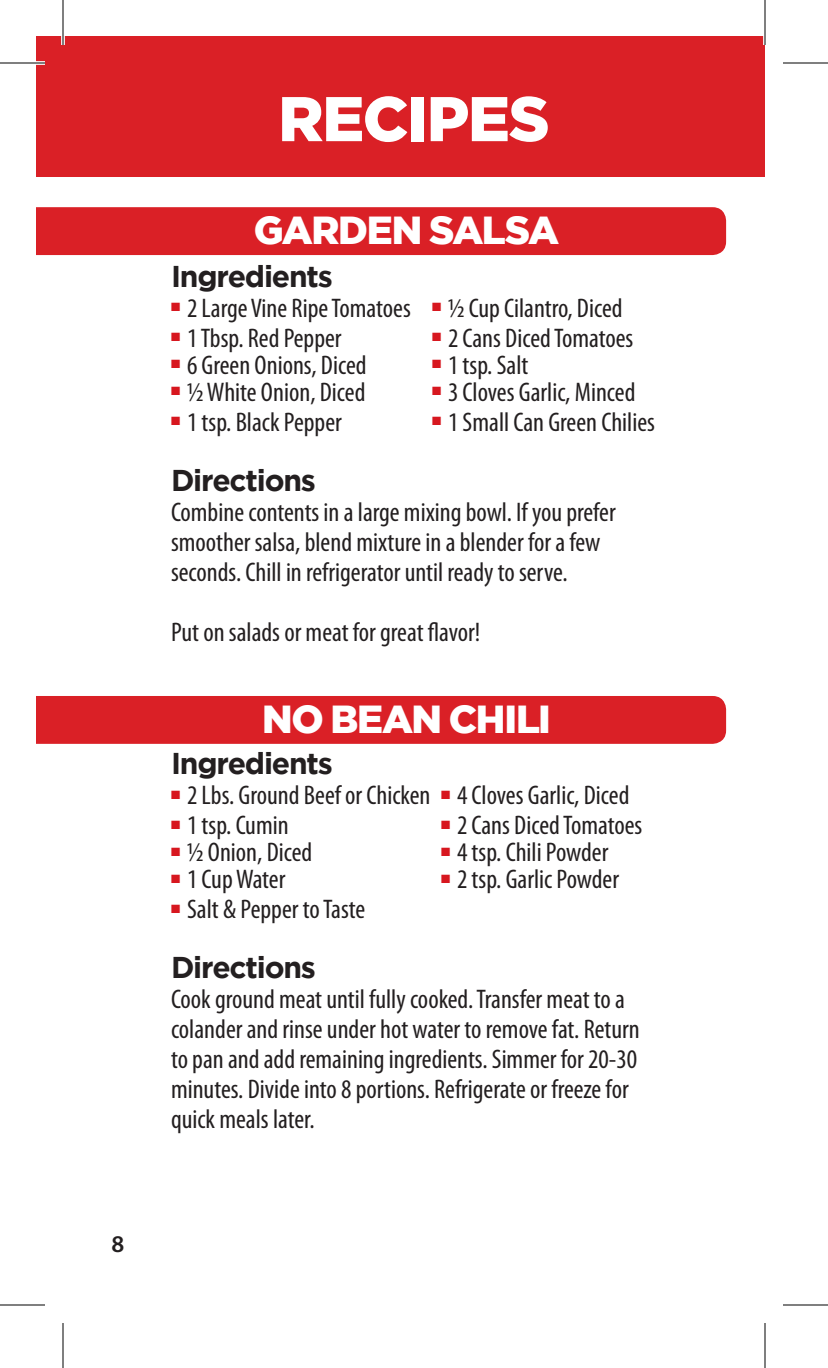
<style>
.page{position:relative;width:828px;height:1368px;background:#fff}
.page>*{position:absolute;margin:0;border:0;box-sizing:border-box;transform-origin:0 0}
.t1{font:900 63px "Gotham";letter-spacing:-.02em;color:#fff}
.t2{font:900 39px "Gotham";letter-spacing:-.035em;color:#fff}
.t3{font:700 30px "Gotham";letter-spacing:-.04em;color:#231f20}
.t4{font:condensed 27px/30px "Myriad Pro";color:#231f20}
.t5{font:600 24px "Myriad Pro";color:#231f20}
</style>
<div class="page">
<div style="left:36px;top:36px;width:729px;height:140px;background:#da2026"></div>
<div style="left:36px;top:207px;width:690px;height:48px;background:#da2026"></div>
<div style="left:36px;top:696px;width:690px;height:48px;background:#da2026"></div>
<svg style="left:36px;top:61px;width:9px;height:4px"></svg>
<svg style="left:61px;top:36px;width:4px;height:9px"></svg>
<hr style="left:763px;top:0;width:4px;height:45px;background:#fff">
<hr style="left:0;top:62px;width:45px;height:2px;background:#000">
<hr style="left:783px;top:62px;width:45px;height:2px;background:#000">
<hr style="left:0;top:1304px;width:45px;height:2px;background:#000">
<hr style="left:783px;top:1304px;width:45px;height:2px;background:#000">
<hr style="left:62px;top:0;width:2px;height:45px;background:#000">
<hr style="left:62px;top:1323px;width:2px;height:45px;background:#000">
<hr style="left:764px;top:0;width:2px;height:45px;background:#000">
<hr style="left:764px;top:1323px;width:2px;height:45px;background:#000">
<p class="t5" style="left:111px;top:1229px;width:14px">8</p>
<h1 class="t1" style="left:278px;top:82px;width:273px">RECIPES</h1>
<h2 class="t2" style="left:254px;top:208px;width:307px">GARDEN SALSA</h2>
<p class="t3" style="left:171px;top:259px;width:163px">Ingredients</p>
<p class="t4" style="left:171px;top:292px;width:241px"><sup>■</sup> 2 Large Vine Ripe Tomatoes</p>
<p class="t4" style="left:432px;top:292px;width:192px"><sup>■</sup> ½ Cup Cilantro, Diced</p>
<p class="t4" style="left:171px;top:322px;width:172px"><sup>■</sup> 1 Tbsp. Red Pepper</p>
<p class="t4" style="left:432px;top:322px;width:203px"><sup>■</sup> 2 Cans Diced Tomatoes</p>
<p class="t4" style="left:171px;top:349px;width:197px"><sup>■</sup> 6 Green Onions, Diced</p>
<p class="t4" style="left:432px;top:349px;width:98px"><sup>■</sup> 1 tsp. Salt</p>
<p class="t4" style="left:171px;top:376px;width:196px"><sup>■</sup> ½ White Onion, Diced</p>
<p class="t4" style="left:432px;top:376px;width:205px"><sup>■</sup> 3 Cloves Garlic, Minced</p>
<p class="t4" style="left:171px;top:406px;width:172px"><sup>■</sup> 1 tsp. Black Pepper</p>
<p class="t4" style="left:432px;top:406px;width:224px"><sup>■</sup> 1 Small Can Green Chilies</p>
<p class="t3" style="left:171px;top:463px;width:146px">Directions</p>
<p class="t4" style="left:171px;top:496px;width:446px">Combine contents in a large mixing bowl. If you prefer smoother salsa, blend mixture in a blender for a few seconds. Chill in refrigerator until ready to serve.</p>
<p class="t4" style="left:171px;top:616px;width:311px">Put on salads or meat for great flavor!</p>
<h2 class="t2" style="left:262px;top:696px;width:290px">NO BEAN CH ILI</h2>
<p class="t3" style="left:171px;top:746px;width:163px">Ingredients</p>
<p class="t4" style="left:171px;top:780px;width:460px"><sup>■</sup> 2 Lbs. Ground Beef or Chicken <sup>■</sup> 4 Cloves Garlic, Diced</p>
<p class="t4" style="left:171px;top:810px;width:119px"><sup>■</sup> 1 tsp. Cumin</p>
<p class="t4" style="left:441px;top:810px;width:203px"><sup>■</sup> 2 Cans Diced Tomatoes</p>
<p class="t4" style="left:171px;top:837px;width:143px"><sup>■</sup> ½ Onion, Diced</p>
<p class="t4" style="left:441px;top:837px;width:169px"><sup>■</sup> 4 tsp. Chili Powder</p>
<p class="t4" style="left:171px;top:864px;width:116px"><sup>■</sup> 1 Cup Water</p>
<p class="t4" style="left:441px;top:864px;width:180px"><sup>■</sup> 2 tsp. Garlic Powder</p>
<p class="t4" style="left:171px;top:894px;width:196px"><sup>■</sup> Salt &amp; Pepper to Taste</p>
<p class="t3" style="left:171px;top:950px;width:146px">Directions</p>
<p class="t4" style="left:171px;top:984px;width:470px">Cook ground meat until fully cooked. Transfer meat to a colander and rinse under hot water to remove fat. Return to pan and add remaining ingredients. Simmer for 20-30 minutes. Divide into 8 portions. Refrigerate or freeze for quick meals later.</p>
</div>
